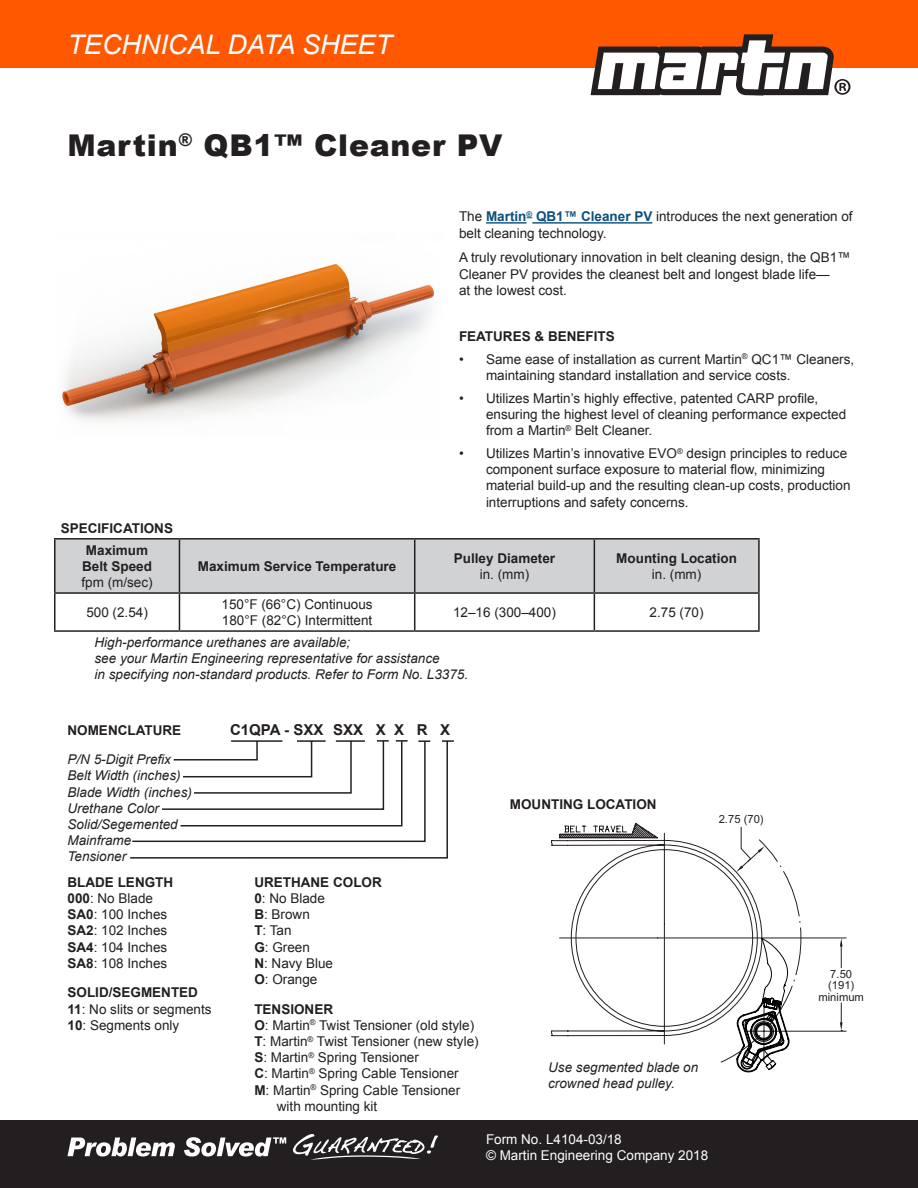
<style>
.page{position:relative;width:918px;height:1188px;background:#fff}
.page>*{position:absolute;margin:0;border:0;box-sizing:border-box;transform-origin:0 0}
.t1{font:900 30px "Arial";letter-spacing:.025em;color:#231f20}
.t2{font:italic 27px "Arial";color:#fff}
.P_N{font:700 15px "Arial";color:#231f20}
.Headline{font:13.5px/16.2px "Arial";color:#231f20}
.P_N_Digit_Key{font:italic 13.5px/16.2px "Arial";color:#231f20}
.Paragraph{font:700 13.5px/16.2px "Arial";color:#231f20;text-align:center}
.Paragraph-2{font:13.5px/16.2px "Arial";color:#231f20}
.t3{font:13.5px "Arial";color:#fff}
.Headline-2{font:700 13.5px "Arial";color:#231f20}
.P_N-2{font:700 13.5px "Arial";color:#231f20}
.t4{font:11.25px/11.2px "Arial";color:#231f20;text-align:center}
.s1{font-weight:400}
.s2{font-weight:700;color:#0c507e}
.s3{font-weight:700}
</style>
<div class="page">
<div style="left:0;top:1120px;width:918px;height:68px;background:#231f20"></div>
<div style="left:0;top:0;width:918px;height:68px;background:#ff5800"></div>
<svg style="left:591px;top:34px;width:259px;height:62px"></svg>
<div style="left:56px;top:540px;width:702px;height:52px;background:#d1d2d4"></div>
<hr style="left:54px;top:538px;width:125px;height:2px;background:#231f20">
<hr style="left:54px;top:540px;width:2px;height:52px;background:#231f20">
<hr style="left:179px;top:538px;width:236px;height:2px;background:#231f20">
<hr style="left:179px;top:540px;width:1px;height:52px;background:#231f20">
<hr style="left:415px;top:538px;width:179px;height:2px;background:#231f20">
<hr style="left:414px;top:540px;width:1px;height:52px;background:#231f20">
<hr style="left:594px;top:538px;width:166px;height:2px;background:#231f20">
<hr style="left:594px;top:540px;width:1px;height:52px;background:#231f20">
<hr style="left:758px;top:540px;width:2px;height:52px;background:#231f20">
<hr style="left:54px;top:592px;width:125px;height:2px;background:#231f20">
<hr style="left:54px;top:594px;width:2px;height:36px;background:#231f20">
<hr style="left:179px;top:592px;width:236px;height:2px;background:#231f20">
<hr style="left:179px;top:594px;width:1px;height:36px;background:#231f20">
<hr style="left:415px;top:592px;width:179px;height:2px;background:#231f20">
<hr style="left:414px;top:594px;width:1px;height:36px;background:#231f20">
<hr style="left:594px;top:592px;width:166px;height:2px;background:#231f20">
<hr style="left:594px;top:594px;width:1px;height:36px;background:#231f20">
<hr style="left:758px;top:594px;width:2px;height:36px;background:#231f20">
<hr style="left:54px;top:630px;width:125px;height:2px;background:#231f20">
<hr style="left:179px;top:630px;width:236px;height:2px;background:#231f20">
<hr style="left:415px;top:630px;width:179px;height:2px;background:#231f20">
<hr style="left:594px;top:630px;width:166px;height:2px;background:#231f20">
<svg style="left:564px;top:823px;width:283px;height:222px"></svg>
<svg style="left:840px;top:938px;width:3px;height:30px"></svg>
<svg style="left:840px;top:1003px;width:3px;height:28px"></svg>
<svg style="left:551px;top:833px;width:169px;height:211px"></svg>
<svg style="left:720px;top:827px;width:81px;height:245px"></svg>
<svg style="left:67px;top:1138px;width:108px;height:19px"></svg>
<svg style="left:184px;top:1137px;width:102px;height:20px"></svg>
<svg style="left:293px;top:1134px;width:145px;height:26px"></svg>
<hr style="left:486px;top:222px;width:41px;height:2px;background:#0c507e">
<hr style="left:532px;top:222px;width:120px;height:2px;background:#0c507e">
<img style="left:62px;top:263px;width:372px;height:159px">
<svg style="left:130px;top:740px;width:324px;height:119px"></svg>
<p class="t2" style="left:68px;top:27px;width:326px">TECHNICAL DATA SHEET</p>
<p class="t1" style="left:68px;top:124px;width:437px">Martin<sup>®</sup> QB1™ Cleaner PV</p>
<p class="Headline-2" style="left:61px;top:519px;width:114px">SPECIFICATIONS</p>
<p class="Paragraph" style="left:81px;top:542px;width:73px">Maximum<br>Belt Speed <span class="s1">fpm (m/sec)</span></p>
<p class="Headline" style="left:459px;top:209px;width:395px">The <span class="s2">Martin</span><sup>®</sup> <span class="s2">QB1™ Cleaner PV</span> introduces the next generation of belt cleaning technology.</p>
<p class="Headline" style="left:459px;top:250px;width:393px">A truly revolutionary innovation in belt cleaning design, the QB1™<br>Cleaner PV provides the cleanest belt and longest blade life—<br>at the lowest cost.</p>
<p class="Headline-2" style="left:459px;top:327px;width:157px">FEATURES &amp; BENEFITS</p>
<p class="Headline" style="left:486px;top:351px;width:370px;text-indent:-27px">• Same ease of installation as current Martin<sup>®</sup> QC1™ Cleaners, maintaining standard installation and service costs.</p>
<p class="Headline" style="left:486px;top:390px;width:362px;text-indent:-27px">• Utilizes Martin’s highly effective, patented CARP profile, ensuring the highest level of cleaning performance expected from a Martin<sup>®</sup> Belt Cleaner.</p>
<p class="Headline" style="left:486px;top:445px;width:366px;text-indent:-27px">• Utilizes Martin’s innovative EVO<sup>®</sup> design principles to reduce component surface exposure to material flow, minimizing material build-up and the resulting clean-up costs, production interruptions and safety concerns.</p>
<p class="Paragraph" style="left:198px;top:558px;width:200px">Maximum Service Temperature</p>
<p class="Paragraph" style="left:454px;top:550px;width:103px">Pulley Diameter <span class="s1">in. (mm)</span></p>
<p class="Paragraph" style="left:616px;top:550px;width:122px">Mounting Location <span class="s1">in. (mm)</span></p>
<p class="Paragraph-2" style="left:86px;top:604px;width:63px">500 (2.54)</p>
<p class="Paragraph-2" style="left:222px;top:596px;width:153px">150°F (66°C) Continuous<br>180°F (82°C) Intermittent</p>
<p class="Paragraph-2" style="left:453px;top:604px;width:104px">12–16 (300–400)</p>
<p class="Paragraph-2" style="left:650px;top:604px;width:56px">2.75 (70)</p>
<p class="P_N_Digit_Key" style="left:94px;top:634px;width:375px">High-performance urethanes are available;<br>see your Martin Engineering representative for assistance<br>in specifying non-standard products. Refer to Form No. L3375.</p>
<p class="P_N-2" style="left:68px;top:721px;width:115px">NOMENCLATURE</p>
<p class="P_N" style="left:230px;top:719px;width:222px">C1QPA - SXX SXX X X R X</p>
<p class="P_N_Digit_Key" style="left:68px;top:752px;width:126px">P/N 5-Digit Prefix<br>Belt Width (inches)<br>Blade Width (inches)<br>Urethane Color<br>Solid/Segemented<br>Mainframe<br>Tensioner</p>
<p class="Headline" style="left:68px;top:874px;width:107px"><span class="s3">BLADE LENGTH<br>000</span>: No Blade<br><span class="s3">SA0</span>: 100 Inches<br><span class="s3">SA2</span>: 102 Inches<br><span class="s3">SA4</span>: 104 Inches<br><span class="s3">SA8</span>: 108 Inches</p>
<p class="Headline" style="left:68px;top:985px;width:146px"><span class="s3">SOLID/SEGMENTED<br>11</span>: No slits or segments<br><span class="s3">10</span>: Segments only</p>
<p class="Headline" style="left:254px;top:874px;width:129px"><span class="s3">URETHANE COLOR<br>0</span>: No Blade<br><span class="s3">B</span>: Brown<br><span class="s3">T</span>: Tan<br><span class="s3">G</span>: Green<br><span class="s3">N</span>: Navy Blue<br><span class="s3">O</span>: Orange</p>
<p class="Paragraph" style="left:254px;top:1001px;width:80px">TENSIONER</p>
<p class="Headline" style="left:254px;top:1017px;width:221px"><span class="s3">O</span>: Martin<sup>®</sup> Twist Tensioner (old style)</p>
<p class="Headline" style="left:254px;top:1033px;width:226px"><span class="s3">T</span>: Martin<sup>®</sup> Twist Tensioner (new style)</p>
<p class="Headline" style="left:254px;top:1050px;width:166px"><span class="s3">S</span>: Martin<sup>®</sup> Spring Tensioner</p>
<p class="Headline" style="left:254px;top:1066px;width:206px"><span class="s3">C</span>: Martin<sup>®</sup> Spring Cable Tensioner</p>
<p class="Headline" style="left:254px;top:1082px;width:207px"><span class="s3">M</span>: Martin<sup>®</sup> Spring Cable Tensioner</p>
<p class="Headline" style="left:277px;top:1098px;width:102px">with mounting kit</p>
<p class="Headline-2" style="left:510px;top:795px;width:148px">MOUNTING LOCATION</p>
<p class="P_N_Digit_Key" style="left:548px;top:1060px;width:152px">Use segmented blade on crowned head pulley.</p>
<p class="t3" style="left:486px;top:1130px;width:137px">Form No. L4104-03/18</p>
<p class="t3" style="left:486px;top:1146px;width:224px">© Martin Engineering Company 2018</p>
<p class="t4" style="left:719px;top:814px;width:46px">2.75 (70)</p>
<p class="t4" style="left:818px;top:969px;width:47px">7.50 (191) minimum</p>
</div>
